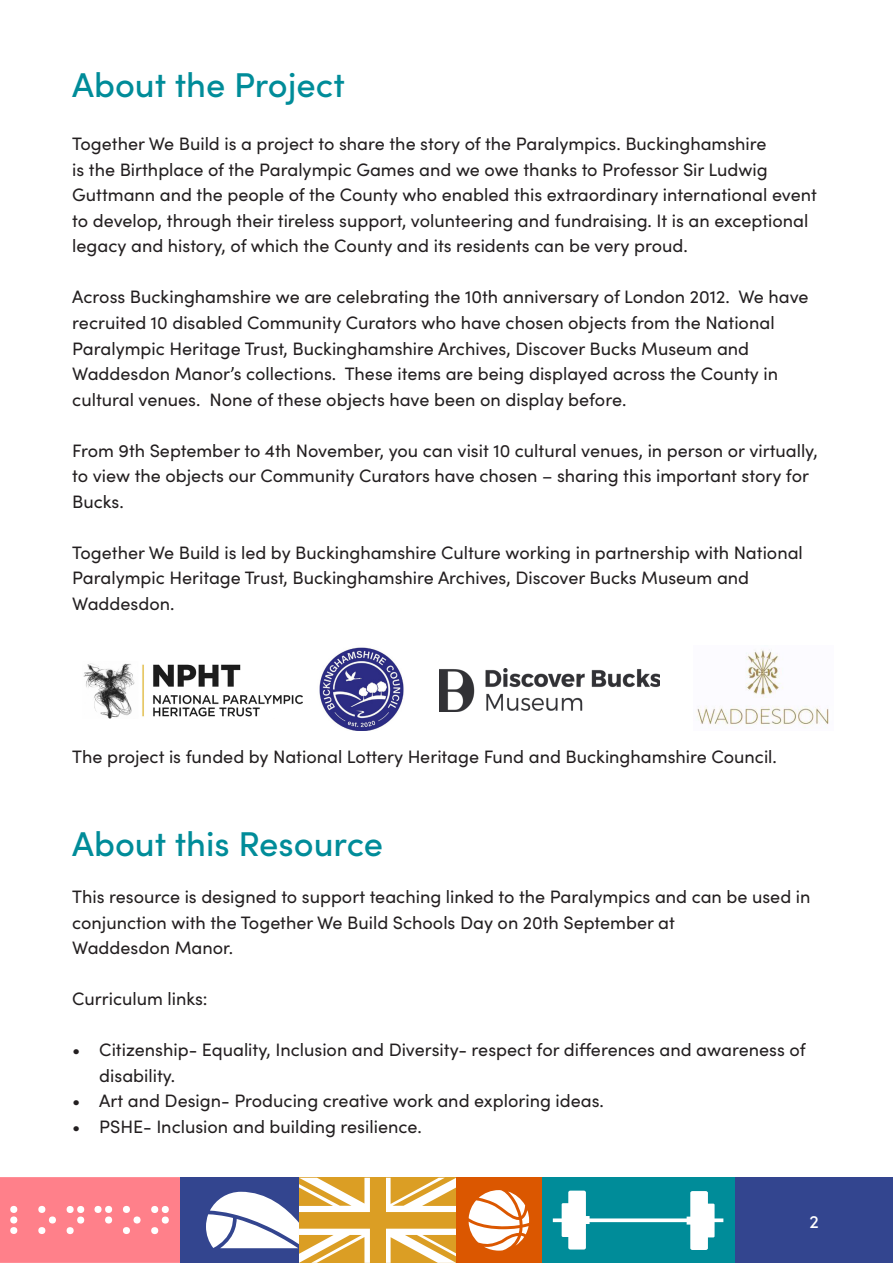
<style>
.page{position:relative;width:893px;height:1263px;background:#fff}
.page>*{position:absolute;margin:0;border:0;box-sizing:border-box;transform-origin:0 0}
.Subtitle{font:500 34.5px "Sofia Pro";color:#008c99}
.t1{font:18px/25.5px "Sofia Pro";color:#231f20}
.t2{font:500 18px "Sofia Pro";color:#fff}
</style>
<div class="page">
<div style="left:735px;top:1178px;width:158px;height:85px;background:#33458f"></div>
<div style="left:0;top:1177px;width:181px;height:86px;background:#ff808a"></div>
<svg style="left:10px;top:1206px;width:7px;height:28px"></svg>
<svg style="left:38px;top:1206px;width:18px;height:28px"></svg>
<svg style="left:67px;top:1206px;width:17px;height:28px"></svg>
<svg style="left:94px;top:1206px;width:18px;height:17px"></svg>
<svg style="left:123px;top:1206px;width:18px;height:28px"></svg>
<svg style="left:151px;top:1206px;width:18px;height:28px"></svg>
<div style="left:299px;top:1178px;width:157px;height:85px;background:#db9e24"></div>
<svg style="left:386px;top:1229px;width:70px;height:34px"></svg>
<svg style="left:386px;top:1178px;width:70px;height:34px"></svg>
<div style="left:541px;top:1178px;width:194px;height:85px;background:#008c99"></div>
<svg style="left:553px;top:1190px;width:170px;height:60px"></svg>
<div style="left:456px;top:1178px;width:85px;height:85px;background:#db5700"></div>
<svg style="left:469px;top:1190px;width:60px;height:60px"></svg>
<div style="left:181px;top:1177px;width:118px;height:86px;background:#33458f"></div>
<svg style="left:206px;top:1178px;width:164px;height:85px"></svg>
<img style="left:83px;top:663px;width:220px;height:56px">
<img style="left:439px;top:668px;width:220px;height:43px">
<img style="left:697px;top:650px;width:132px;height:78px">
<img style="left:319px;top:647px;width:85px;height:84px">
<p class="Subtitle" style="left:72px;top:60px;width:274px">About the Project</p>
<p class="t1" style="left:72px;top:130px;width:746px">Together We Build is a project to share the story of the Paralympics. Buckinghamshire<br>is the Birthplace of the Paralympic Games and we owe thanks to Professor Sir Ludwig Guttmann and the people of the County who enabled this extraordinary international event to develop, through their tireless support, volunteering and fundraising. It is an exceptional legacy and history, of which the County and its residents can be very proud.</p>
<p class="t1" style="left:72px;top:283px;width:738px">Across Buckinghamshire we are celebrating the 10th anniversary of London 2012. We have recruited 10 disabled Community Curators who have chosen objects from the National Paralympic Heritage Trust, Buckinghamshire Archives, Discover Bucks Museum and Waddesdon Manor’s collections. These items are being displayed across the County in cultural venues. None of these objects have been on display before.</p>
<p class="t1" style="left:72px;top:436px;width:747px">From 9th September to 4th November, you can visit 10 cultural venues, in person or virtually, to view the objects our Community Curators have chosen – sharing this important story for<br>Bucks.</p>
<p class="t1" style="left:72px;top:538px;width:732px">Together We Build is led by Buckinghamshire Culture working in partnership with National<br>Paralympic Heritage Trust, Buckinghamshire Archives, Discover Bucks Museum and<br>Waddesdon.</p>
<p class="t1" style="left:72px;top:742px;width:706px">The project is funded by National Lottery Heritage Fund and Buckinghamshire Council.</p>
<p class="Subtitle" style="left:72px;top:818px;width:312px">About this Resource</p>
<p class="t1" style="left:72px;top:883px;width:740px">This resource is designed to support teaching linked to the Paralympics and can be used in conjunction with the Together We Build Schools Day on 20th September at</p>
<p class="t1" style="left:72px;top:934px;width:162px">Waddesdon Manor.</p>
<p class="t1" style="left:72px;top:985px;width:137px">Curriculum links:</p>
<p class="t1" style="left:99px;top:1036px;width:708px;text-indent:-27px">• Citizenship- Equality, Inclusion and Diversity- respect for differences and awareness of disability.</p>
<p class="t1" style="left:72px;top:1087px;width:533px">• Art and Design- Producing creative work and exploring ideas.</p>
<p class="t1" style="left:72px;top:1113px;width:351px">• PSHE- Inclusion and building resilience.</p>
<p class="t2" style="left:810px;top:1208px;width:11px">2</p>
</div>
